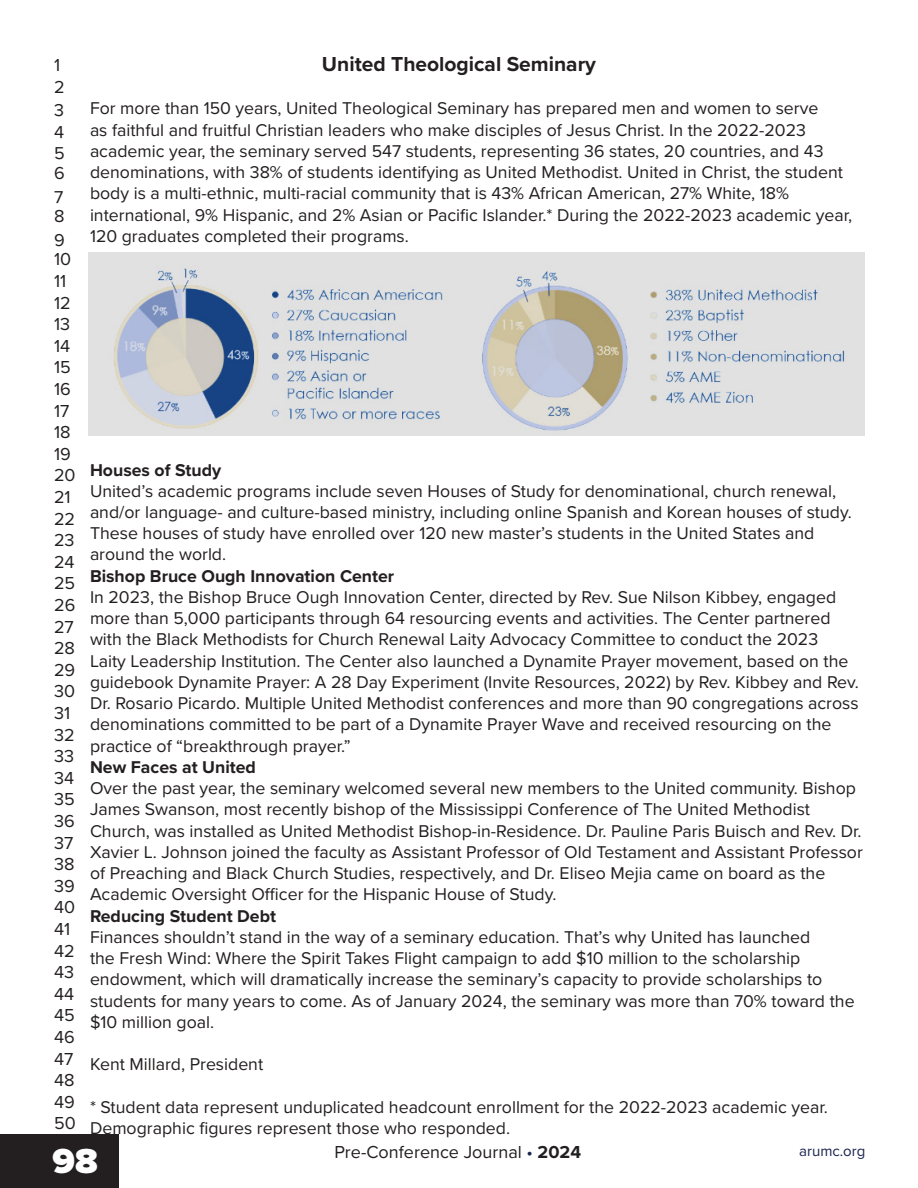
<style>
.page{position:relative;width:918px;height:1188px;background:#fff}
.page>*{position:absolute;margin:0;border:0;box-sizing:border-box;transform-origin:0 0}
.t1{font:900 36px "Proxima Nova";color:#fff}
.t2{font:700 21px "Proxima Nova";color:#231f20}
.t3{font:18px/21.6px "Proxima Nova";color:#231f20}
.t4{font:17.7px/21.3px "Proxima Nova";color:#231f20}
.t5{font:700 17.7px "Proxima Nova";color:#231f20}
.t6{font:15px "Proxima Nova";color:#19234f}
.s1{color:#19234f}
.s2{font-weight:700}
</style>
<div class="page">
<div style="left:0;top:1134px;width:119px;height:54px;background:#231f20"></div>
<img style="left:88px;top:253px;width:777px;height:183px">
<p class="t3" style="left:54px;top:53px;width:8px">1</p>
<p class="t3" style="left:54px;top:97px;width:12px;text-align:justify">3<br>4<br>5<br>6</p>
<p class="t3" style="left:54px;top:205px;width:19px">8<br>9<br>10<br>11<br>12<br>13<br>14<br>15<br>16<br>17<br>18</p>
<p class="t3" style="left:54px;top:464px;width:23px">20<br>21<br>22<br>23<br>24<br>25<br>26<br>27<br>28<br>29<br>30<br>31<br>32<br>33<br>34<br>35<br>36<br>37<br>38<br>39<br>40<br>41<br>42<br>43<br>44<br>45<br>46<br>47<br>48<br>49<br>50</p>
<p class="t3" style="left:54px;top:75px;width:12px">2</p>
<p class="t3" style="left:54px;top:183px;width:11px">7</p>
<p class="t3" style="left:54px;top:442px;width:18px">19</p>
<p class="t2" style="left:322px;top:48px;width:276px">United Theological Seminary</p>
<p class="t4" style="left:90px;top:97px;width:764px">For more than 150 years, United Theological Seminary has prepared men and women to serve<br>as faithful and fruitful Christian leaders who make disciples of Jesus Christ. In the 2022-2023 academic year, the seminary served 547 students, representing 36 states, 20 countries, and 43 denominations, with 38% of students identifying as United Methodist. United in Christ, the student body is a multi-ethnic, multi-racial community that is 43% African American, 27% White, 18% international, 9% Hispanic, and 2% Asian or Pacific Islander.* During the 2022-2023 academic year, 120 graduates completed their programs.</p>
<p class="t5" style="left:90px;top:456px;width:133px">Houses of Study</p>
<p class="t4" style="left:90px;top:479px;width:763px">United’s academic programs include seven Houses of Study for denominational, church renewal, and/or language- and culture-based ministry, including online Spanish and Korean houses of study.<br>These houses of study have enrolled over 120 new master’s students in the United States and around the world.</p>
<p class="t5" style="left:90px;top:563px;width:306px">Bishop Bruce Ough Innovation Center</p>
<p class="t4" style="left:90px;top:586px;width:770px">In 2023, the Bishop Bruce Ough Innovation Center, directed by Rev. Sue Nilson Kibbey, engaged more than 5,000 participants through 64 resourcing events and activities. The Center partnered with the Black Methodists for Church Renewal Laity Advocacy Committee to conduct the 2023<br>Laity Leadership Institution. The Center also launched a Dynamite Prayer movement, based on the guidebook Dynamite Prayer: A 28 Day Experiment (Invite Resources, 2022) by Rev. Kibbey and Rev.<br>Dr. Rosario Picardo. Multiple United Methodist conferences and more than 90 congregations across denominations committed to be part of a Dynamite Prayer Wave and received resourcing on the practice of “breakthrough prayer.”</p>
<p class="t5" style="left:90px;top:754px;width:168px">New Faces at United</p>
<p class="t4" style="left:90px;top:777px;width:774px">Over the past year, the seminary welcomed several new members to the United community. Bishop James Swanson, most recently bishop of the Mississippi Conference of The United Methodist Church, was installed as United Methodist Bishop-in-Residence. Dr. Pauline Paris Buisch and Rev. Dr.<br>Xavier L. Johnson joined the faculty as Assistant Professor of Old Testament and Assistant Professor of Preaching and Black Church Studies, respectively, and Dr. Eliseo Mejia came on board as the Academic Oversight Officer for the Hispanic House of Study.</p>
<p class="t5" style="left:90px;top:902px;width:188px">Reducing Student Debt</p>
<p class="t4" style="left:90px;top:925px;width:766px">Finances shouldn’t stand in the way of a seminary education. That’s why United has launched<br>the Fresh Wind: Where the Spirit Takes Flight campaign to add $10 million to the scholarship endowment, which will dramatically increase the seminary’s capacity to provide scholarships to students for many years to come. As of January 2024, the seminary was more than 70% toward the $10 million goal.</p>
<p class="t4" style="left:90px;top:1053px;width:175px">Kent Millard, President</p>
<p class="t4" style="left:90px;top:1095px;width:739px">* Student data represent unduplicated headcount enrollment for the 2022-2023 academic year.<br>Demographic figures represent those who responded.</p>
<h1 class="t1" style="left:52px;top:1134px;width:47px">98</h1>
<p class="t3" style="left:334px;top:1140px;width:248px">Pre-Conference Journal <span class="s1">•</span> <span class="s2">2024</span></p>
<p class="t6" style="left:799px;top:1139px;width:68px">arumc.org</p>
</div>
